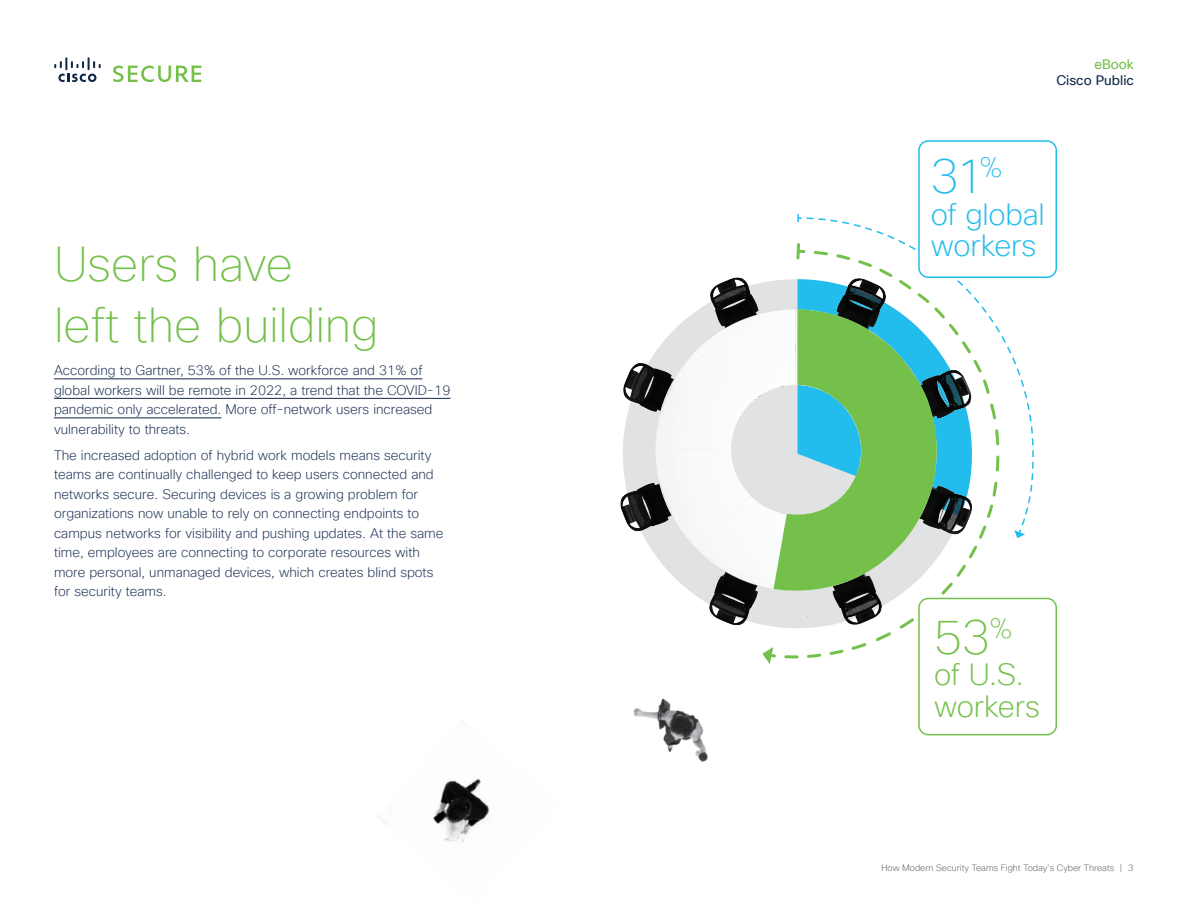
<style>
.page{position:relative;width:1188px;height:918px;background:#fff}
.page>*{position:absolute;margin:0;border:0;box-sizing:border-box;transform-origin:0 0}
.t1{font:100 48px/61.2px "Cisco Sans TT";color:#74c04a}
.t2{font:100 48px "Cisco Sans TT";color:#22bdec}
.t3{font:200 30px/31.5px "Cisco Sans TT";letter-spacing:-.005em;color:#22bdec}
.t4{font:200 30px/31.5px "Cisco Sans TT";letter-spacing:-.01em;color:#74c04a}
.t5{font:200 13.5px/19.5px "Cisco Sans TT";color:#11274b}
.t6{font:13.5px "Cisco Sans TT";color:#11274b}
.t7{font:13.5px "Cisco Sans TT";color:#74c04a}
.t8{font:200 9px "Cisco Sans TT";color:#58595b}
</style>
<div class="page">
<svg style="left:54px;top:57px;width:47px;height:25px"></svg>
<svg style="left:113px;top:66px;width:88px;height:16px"></svg>
<hr style="left:54px;top:379px;width:368px;height:1px;background:#11274b">
<hr style="left:54px;top:398px;width:396px;height:1px;background:#11274b">
<hr style="left:54px;top:418px;width:167px;height:1px;background:#11274b">
<svg style="left:797px;top:215px;width:2px;height:6px"></svg>
<img style="left:443px;top:274px;width:611px;height:352px">
<svg style="left:766px;top:274px;width:233px;height:376px"></svg>
<svg style="left:795px;top:241px;width:205px;height:343px"></svg>
<svg style="left:765px;top:647px;width:81px;height:17px"></svg>
<img style="left:633px;top:652px;width:132px;height:110px">
<img style="left:433px;top:778px;width:57px;height:64px">
<div style="left:919px;top:141px;width:137px;height:136px;background:#fff;border-radius:9px"></div>
<div style="left:918px;top:140px;width:139px;height:138px;border:2px solid #22bdec;border-radius:9px"></div>
<div style="left:919px;top:598px;width:137px;height:137px;background:#fff;border-radius:9px"></div>
<div style="left:918px;top:598px;width:139px;height:137px;border:2px solid #74c04a;border-radius:9px"></div>
<h1 class="t1" style="left:54px;top:235px;width:326px">Users have<br>left the building</h1>
<p class="t5" style="left:54px;top:361px;width:398px">According to Gartner, 53% of the U.S. workforce and 31% of global workers will be remote in 2022, a trend that the COVID-19 pandemic only accelerated. More off-network users increased vulnerability to threats.</p>
<p class="t5" style="left:54px;top:446px;width:391px">The increased adoption of hybrid work models means security teams are continually challenged to keep users connected and networks secure. Securing devices is a growing problem for organizations now unable to rely on connecting endpoints to campus networks for visibility and pushing updates. At the same time, employees are connecting to corporate resources with more personal, unmanaged devices, which creates blind spots for security teams.</p>
<p class="t7" style="left:1094px;top:55px;width:41px">eBook</p>
<p class="t6" style="left:1056px;top:72px;width:79px">Cisco Public</p>
<h1 class="t2" style="left:931px;top:145px;width:73px">31<sup>%</sup></h1>
<h2 class="t3" style="left:931px;top:199px;width:115px">of global workers</h2>
<h1 class="t1" style="left:934px;top:608px;width:80px">53<sup>%</sup></h1>
<h2 class="t4" style="left:934px;top:660px;width:107px">of U.S. workers</h2>
<p class="t8" style="left:881px;top:862px;width:254px">How Modern Security Teams Fight Today’s Cyber Threats | 3</p>
</div>
